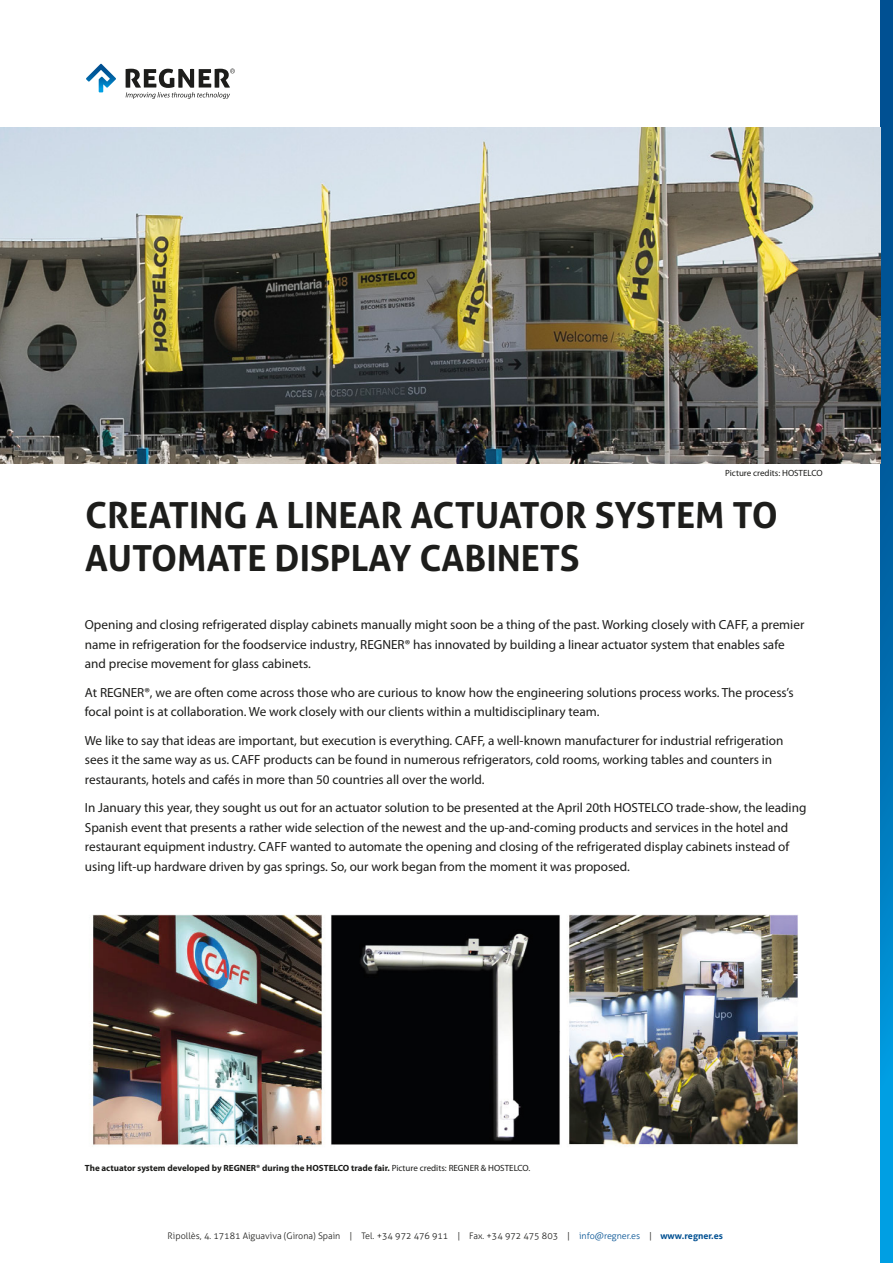
<style>
.page{position:relative;width:893px;height:1263px;background:#fff}
.page>*{position:absolute;margin:0;border:0;box-sizing:border-box;transform-origin:0 0}
.t1{font:700 36px/43.2px "Aller";color:#1d1d1b}
.t2{font:13.2px/19.5px "Myriad Pro";color:#1d1d1b}
.t3{font:300 9px "Aller";color:#1d1d1b}
.t4{font:700 9px "Myriad Pro";color:#1d1d1b}
.t5{font:9px "Myriad Pro";color:#1d1d1b}
.s1{font-weight:400}
.s2{color:#005092}
.s3{font-weight:700;color:#005092}
</style>
<div class="page">
<svg style="left:880px;top:0;width:13px;height:1263px;background:#0271b2"></svg>
<svg style="left:126px;top:69px;width:109px;height:30px"></svg>
<svg style="left:86px;top:64px;width:30px;height:28px"></svg>
<img style="left:0;top:128px;width:880px;height:335px">
<img style="left:92px;top:914px;width:706px;height:233px">
<p class="t5" style="left:725px;top:468px;width:99px">Picture credits: HOSTELCO</p>
<h1 class="t1" style="left:85px;top:493px;width:694px">CREATING A LINEAR ACTUATOR SYSTEM TO<br>AUTOMATE DISPLAY CABINETS</h1>
<p class="t2" style="left:85px;top:615px;width:721px">Opening and closing refrigerated display cabinets manually might soon be a thing of the past. Working closely with CAFF, a premier name in refrigeration for the foodservice industry, REGNER® has innovated by building a linear actuator system that enables safe and precise movement for glass cabinets.</p>
<p class="t2" style="left:85px;top:683px;width:710px">At REGNER®, we are often come across those who are curious to know how the engineering solutions process works. The process’s focal point is at collaboration. We work closely with our clients within a multidisciplinary team.</p>
<p class="t2" style="left:85px;top:731px;width:700px">We like to say that ideas are important, but execution is everything. CAFF, a well-known manufacturer for industrial refrigeration sees it the same way as us. CAFF products can be found in numerous refrigerators, cold rooms, working tables and counters in restaurants, hotels and cafés in more than 50 countries all over the world.</p>
<p class="t2" style="left:85px;top:798px;width:723px">In January this year, they sought us out for an actuator solution to be presented at the April 20th HOSTELCO trade-show, the leading Spanish event that presents a rather wide selection of the newest and the up-and-coming products and services in the hotel and restaurant equipment industry. CAFF wanted to automate the opening and closing of the refrigerated display cabinets instead of using lift-up hardware driven by gas springs. So, our work began from the moment it was proposed.</p>
<p class="t4" style="left:85px;top:1163px;width:447px">The actuator system developed by REGNER® during the HOSTELCO trade fair. <span class="s1">Picture credits: REGNER &amp; HOSTELCO.</span></p>
<p class="t3" style="left:168px;top:1230px;width:557px">Ripollès, 4. 17181 Aiguaviva (Girona) Spain | Tel. +34 972 476 911 | Fax. +34 972 475 803 | <span class="s2">info@regner.es</span> | <span class="s3">www.regner.es</span></p>
</div>
